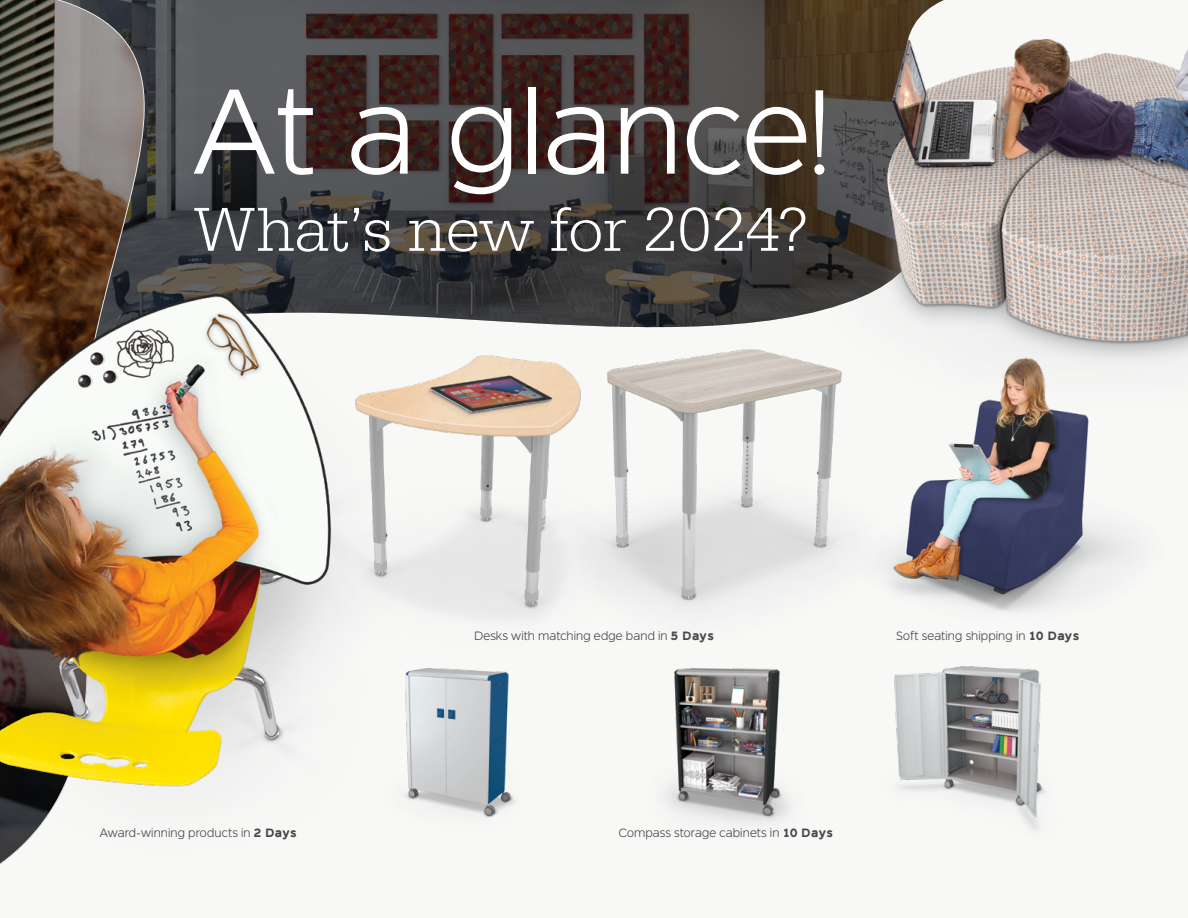
<style>
.page{position:relative;width:1188px;height:918px;background:#f8f8f7}
.page>*{position:absolute;margin:0;border:0;box-sizing:border-box;transform-origin:0 0}
.t1{font:200 119.1px "Dylan";color:#fff}
.t2{font:300 64.2px "Serifa";color:#fff}
.t3{font:200 12px "Dylan";letter-spacing:.01em;color:#464747}
.s1{font-weight:800}
</style>
<div class="page">
<svg style="left:326px;top:0;width:618px;height:356px;background:#4d4441"></svg>
<img style="left:901px;top:420px;width:232px;height:192px">
<svg style="left:0;top:0;width:326px;height:274px;background:#56504d"></svg>
<img style="left:0;top:274px;width:432px;height:591px">
<img style="left:539px;top:350px;width:362px;height:259px">
<img style="left:894px;top:667px;width:152px;height:163px">
<img style="left:805px;top:40px;width:383px;height:380px">
<img style="left:301px;top:356px;width:338px;height:317px">
<img style="left:378px;top:669px;width:162px;height:172px">
<img style="left:665px;top:669px;width:125px;height:154px">
<h1 class="t1" style="left:194px;top:56px;width:636px">At a glance!</h1>
<h2 class="t2" style="left:194px;top:193px;width:615px">What’s new for 2024?</h2>
<p class="t3" style="left:100px;top:826px;width:198px">Award-winning products in <span class="s1">2 Days</span></p>
<p class="t3" style="left:474px;top:628px;width:241px">Desks with matching edge band in <span class="s1">5 Days</span></p>
<p class="t3" style="left:896px;top:628px;width:185px">Soft seating shipping in <span class="s1">10 Days</span></p>
<p class="t3" style="left:619px;top:826px;width:216px">Compass storage cabinets in <span class="s1">10 Days</span></p>
</div>
